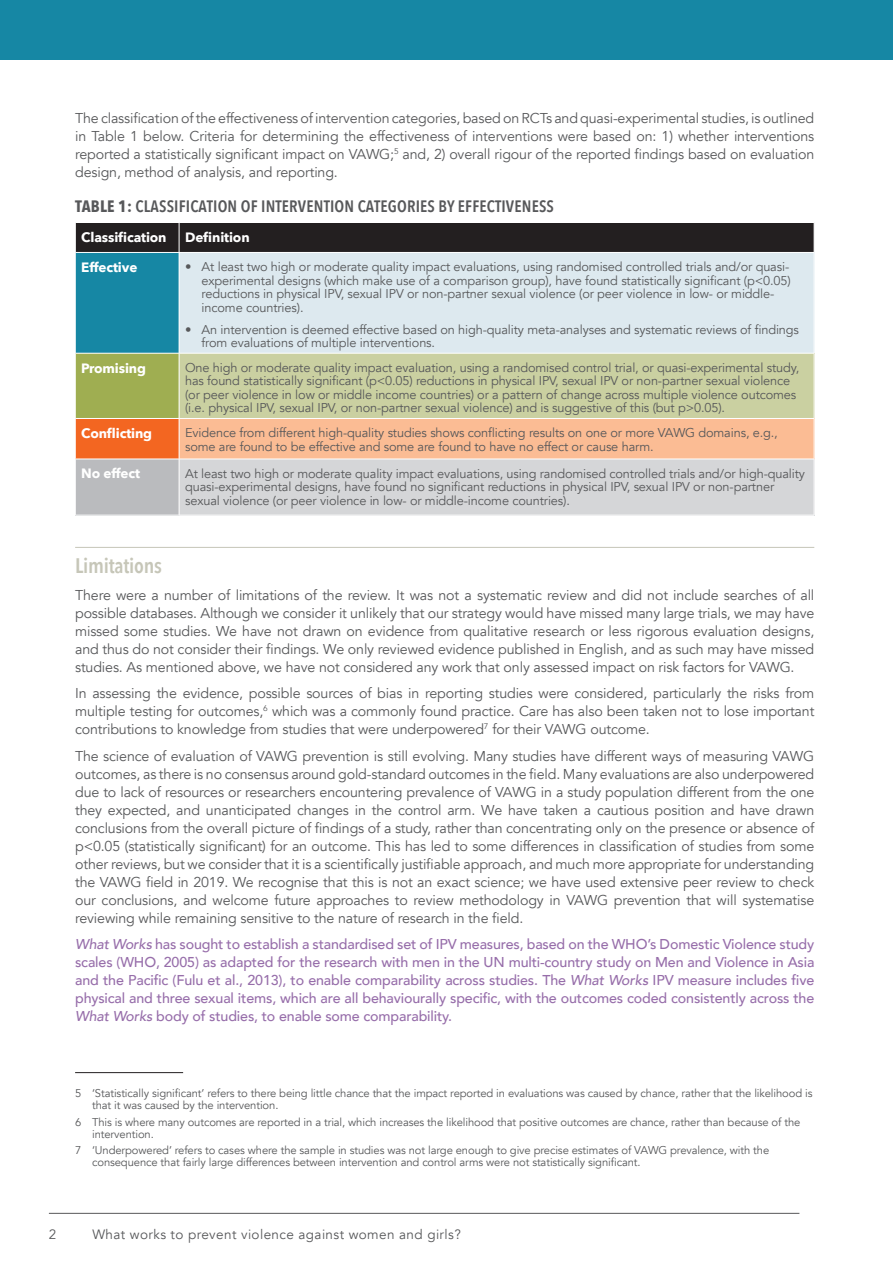
<style>
.page{position:relative;width:893px;height:1263px;background:#fff}
.page>*{position:absolute;margin:0;border:0;box-sizing:border-box;transform-origin:0 0}
.sub_1{font:600 21px "Avenir Next Condensed";letter-spacing:-.01em;color:#c6c6b8}
.TABLE_HEAD{font:600 16.5px "Avenir Next Condensed";letter-spacing:.01em;color:#57585a}
.t1{font:14.25px/18px "Avenir";letter-spacing:-.01em;color:#57585a;text-align:justify}
.t2{font:500 14.25px/18px "Avenir";letter-spacing:-.01em;color:#976eaa;text-align:justify}
.table_sub{font:700 13.5px "Avenir Next";letter-spacing:-.01em;color:#fff}
.sub_1-2{font:13.5px "Avenir";letter-spacing:.03em;color:#57585a}
.tab_e_bullets{font:12.75px/13.5px "Avenir";letter-spacing:-.01em;color:#57585a}
.Footnote_text{font:11.25px/12px "Avenir";letter-spacing:-.01em;color:#57585a}
.s1{font-weight:700}
.s2{font-style:italic}
</style>
<div class="page">
<hr style="left:49px;top:1213px;width:750px;height:1px;background:#57585a">
<div style="left:0;top:0;width:893px;height:60px;background:#1687a4"></div>
<hr style="left:75px;top:547px;width:739px;height:1px;background:#c6c6b8">
<div style="left:75px;top:252px;width:104px;height:101px;background:#1687a4"></div>
<div style="left:179px;top:252px;width:635px;height:101px;background:#dde9ef"></div>
<div style="left:75px;top:353px;width:104px;height:65px;background:#9fae51"></div>
<div style="left:179px;top:353px;width:635px;height:65px;background:#cad0a1"></div>
<div style="left:75px;top:418px;width:104px;height:41px;background:#f36621"></div>
<div style="left:179px;top:418px;width:635px;height:41px;background:#fbbc94"></div>
<div style="left:75px;top:459px;width:104px;height:56px;background:#babbbe"></div>
<div style="left:179px;top:459px;width:635px;height:56px;background:#d5d6d8"></div>
<div style="left:75px;top:223px;width:740px;height:29px;background:#231f20"></div>
<hr style="left:75px;top:252px;width:104px;height:1px;background:#fff">
<hr style="left:75px;top:253px;width:1px;height:100px;background:#fff">
<hr style="left:179px;top:252px;width:635px;height:1px;background:#fff">
<hr style="left:179px;top:253px;width:1px;height:100px;background:#fff">
<hr style="left:75px;top:353px;width:104px;height:1px;background:#fff">
<hr style="left:75px;top:353px;width:1px;height:65px;background:#fff">
<hr style="left:179px;top:353px;width:635px;height:1px;background:#fff">
<hr style="left:179px;top:353px;width:1px;height:65px;background:#fff">
<hr style="left:75px;top:418px;width:104px;height:1px;background:#fff">
<hr style="left:75px;top:419px;width:1px;height:40px;background:#fff">
<hr style="left:179px;top:418px;width:635px;height:1px;background:#fff">
<hr style="left:179px;top:419px;width:1px;height:40px;background:#fff">
<hr style="left:75px;top:459px;width:104px;height:1px;background:#fff">
<hr style="left:75px;top:459px;width:1px;height:56px;background:#fff">
<hr style="left:179px;top:459px;width:635px;height:1px;background:#fff">
<hr style="left:179px;top:459px;width:1px;height:56px;background:#fff">
<hr style="left:75px;top:1072px;width:108px;height:1px;background:#231f20">
<p class="t1" style="left:75px;top:109px;width:741px">The classification of the effectiveness of intervention categories, based on RCTs and quasi-experimental studies, is outlined in Table 1 below. Criteria for determining the effectiveness of interventions were based on: 1) whether interventions reported a statistically significant impact on VAWG;<sup>5</sup> and, 2) overall rigour of the reported findings based on evaluation design, method of analysis, and reporting.</p>
<p class="TABLE_HEAD" style="left:75px;top:192px;width:480px"><span class="s1">TABLE 1:</span> CLASSIFICATION OF INTERVENTION CATEGORIES BY EFFECTIVENESS</p>
<p class="table_sub" style="left:81px;top:226px;width:87px">Classification</p>
<p class="table_sub" style="left:185px;top:226px;width:66px">Definition</p>
<p class="table_sub" style="left:81px;top:256px;width:58px">Effective</p>
<p class="tab_e_bullets" style="left:202px;top:260px;width:591px;text-indent:-16px">• At least two high or moderate quality impact evaluations, using randomised controlled trials and/or quasi&shy;experimental designs (which make use of a comparison group), have found statistically significant (p&lt;0.05) reductions in physical IPV, sexual IPV or non-partner sexual violence (or peer violence in low- or middle&shy;income countries).</p>
<p class="tab_e_bullets" style="left:202px;top:323px;width:599px;text-indent:-16px">• An intervention is deemed effective based on high-quality meta-analyses and systematic reviews of findings from evaluations of multiple interventions.</p>
<p class="table_sub" style="left:81px;top:356px;width:66px">Promising</p>
<p class="tab_e_bullets" style="left:185px;top:361px;width:616px">One high or moderate quality impact evaluation, using a randomised control trial, or quasi-experimental study, has found statistically significant (p&lt;0.05) reductions in physical IPV, sexual IPV or non-partner sexual violence (or peer violence in low or middle income countries) or a pattern of change across multiple violence outcomes (i.e. physical IPV, sexual IPV, or non-partner sexual violence) and is suggestive of this (but p&gt;0.05).</p>
<p class="table_sub" style="left:81px;top:422px;width:72px">Conflicting</p>
<p class="tab_e_bullets" style="left:185px;top:426px;width:594px">Evidence from different high-quality studies shows conflicting results on one or more VAWG domains, e.g., some are found to be effective and some are found to have no effect or cause harm.</p>
<p class="table_sub" style="left:81px;top:462px;width:60px">No effect</p>
<p class="tab_e_bullets" style="left:185px;top:467px;width:621px">At least two high or moderate quality impact evaluations, using randomised controlled trials and/or high-quality quasi-experimental designs, have found no significant reductions in physical IPV, sexual IPV or non-partner sexual violence (or peer violence in low- or middle-income countries).</p>
<p class="sub_1" style="left:75px;top:548px;width:88px">Limitations</p>
<p class="t1" style="left:75px;top:586px;width:741px">There were a number of limitations of the review. It was not a systematic review and did not include searches of all possible databases. Although we consider it unlikely that our strategy would have missed many large trials, we may have missed some studies. We have not drawn on evidence from qualitative research or less rigorous evaluation designs, and thus do not consider their findings. We only reviewed evidence published in English, and as such may have missed studies. As mentioned above, we have not considered any work that only assessed impact on risk factors for VAWG.</p>
<p class="t1" style="left:75px;top:684px;width:741px">In assessing the evidence, possible sources of bias in reporting studies were considered, particularly the risks from multiple testing for outcomes,<sup>6</sup> which was a commonly found practice. Care has also been taken not to lose important contributions to knowledge from studies that were underpowered<sup>7</sup> for their VAWG outcome.</p>
<p class="t1" style="left:75px;top:747px;width:741px">The science of evaluation of VAWG prevention is still evolving. Many studies have different ways of measuring VAWG outcomes, as there is no consensus around gold-standard outcomes in the field. Many evaluations are also underpowered due to lack of resources or researchers encountering prevalence of VAWG in a study population different from the one they expected, and unanticipated changes in the control arm. We have taken a cautious position and have drawn conclusions from the overall picture of findings of a study, rather than concentrating only on the presence or absence of p&lt;0.05 (statistically significant) for an outcome. This has led to some differences in classification of studies from some other reviews, but we consider that it is a scientifically justifiable approach, and much more appropriate for understanding the VAWG field in 2019. We recognise that this is not an exact science; we have used extensive peer review to check our conclusions, and welcome future approaches to review methodology in VAWG prevention that will systematise reviewing while remaining sensitive to the nature of research in the field.</p>
<p class="t2" style="left:75px;top:934px;width:741px"><span class="s2">What Works</span> has sought to establish a standardised set of IPV measures, based on the WHO’s Domestic Violence study scales (WHO, 2005) as adapted for the research with men in the UN multi-country study on Men and Violence in Asia and the Pacific (Fulu et al., 2013), to enable comparability across studies. The <span class="s2">What Works</span> IPV measure includes five physical and three sexual items, which are all behaviourally specific, with the outcomes coded consistently across the <span class="s2">What Works</span> body of studies, to enable some comparability.</p>
<p class="Footnote_text" style="left:92px;top:1088px;width:722px;text-indent:-17px">5 ‘Statistically significant’ refers to there being little chance that the impact reported in evaluations was caused by chance, rather that the likelihood is that it was caused by the intervention.</p>
<p class="Footnote_text" style="left:92px;top:1116px;width:710px;text-indent:-17px">6 This is where many outcomes are reported in a trial, which increases the likelihood that positive outcomes are chance, rather than because of the intervention.</p>
<p class="Footnote_text" style="left:92px;top:1144px;width:679px;text-indent:-17px">7 ‘Underpowered’ refers to cases where the sample in studies was not large enough to give precise estimates of VAWG prevalence, with the consequence that fairly large differences between intervention and control arms were not statistically significant.</p>
<p class="sub_1-2" style="left:49px;top:1226px;width:9px">2</p>
<p class="sub_1-2" style="left:92px;top:1226px;width:370px">What works to prevent violence against women and girls?</p>
</div>
